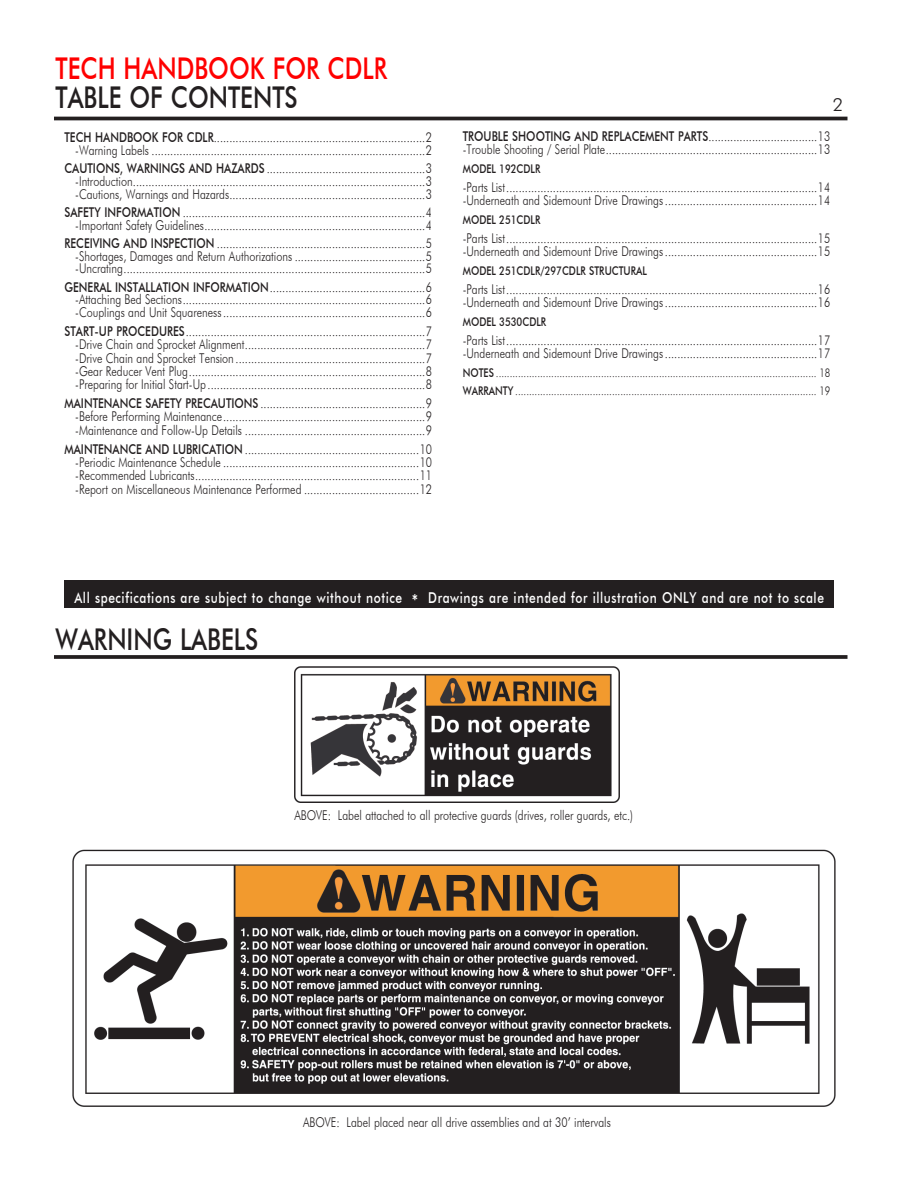
<style>
.page{position:relative;width:918px;height:1188px;background:#fff}
.page>*{position:absolute;margin:0;border:0;box-sizing:border-box;transform-origin:0 0}
.model_name{font:500 30px "Futura BT";color:#231f20;scale:.8 1}
.model_no{font:500 30px "Futura BT";color:#f00;scale:.8 1}
.t1{font:300 18px "Futura BT";color:#231f20}
.t2{font:500 15px "Futura BT";letter-spacing:.05em;color:#fff;scale:.8 1}
.t3{font:300 13.5px/13.4px "Futura BT";color:#231f20;text-align:justify;scale:.8 1}
.t4{font:300 12px "Futura BT";color:#231f20;scale:.8 1}
.t5{font:500 12px "Futura BT";color:#231f20;scale:.8 1}
.s1{font-weight:500}
.s2{font-size:18px}
</style>
<div class="page">
<hr style="left:54px;top:117px;width:794px;height:3px;background:#231f20">
<svg style="left:54px;top:655px;width:794px;height:4px;background:#302c2d"></svg>
<img style="left:294px;top:666px;width:326px;height:137px">
<img style="left:72px;top:849px;width:764px;height:258px">
<div style="left:64px;top:580px;width:770px;height:28px;background:#231f20"></div>
<p class="model_no" style="left:56px;top:50px;width:416px">TECH HANDBOOK FOR CDLR</p>
<p class="model_name" style="left:56px;top:79px;width:304px">TABLE OF CONTENTS</p>
<p class="t3" style="left:64px;top:131px;width:461px;line-height:12.8px;text-align:right"><span class="s1">TECH HANDBOOK FOR CDLR</span>....................................................................2 -Warning Labels ........................................................................................2</p>
<p class="t3" style="left:75px;top:162px;width:448px;line-height:12.8px;text-indent:-11px"><span class="s1">CAUTIONS, WARNINGS AND HAZARDS</span> ...................................................3 -Introduction..............................................................................................3 -Cautions, Warnings and Hazards...............................................................3</p>
<p class="t3" style="left:64px;top:206px;width:461px;line-height:12.8px;text-align:right"><span class="s1">SAFETY INFORMATION</span> ..............................................................................4 -Important Safety Guidelines.......................................................................4</p>
<p class="t3" style="left:75px;top:237px;width:448px;line-height:12.8px;text-indent:-11px"><span class="s1">RECEIVING AND INSPECTION</span> ...................................................................5 -Shortages, Damages and Return Authorizations ..........................................5 -Uncrating.................................................................................................5</p>
<p class="t3" style="left:75px;top:280px;width:448px;line-height:12.8px;text-indent:-11px"><span class="s1">GENERAL INSTALLATION INFORMATION</span>..................................................6 -Attaching Bed Sections..............................................................................6 -Couplings and Unit Squareness.................................................................6</p>
<p class="t3" style="left:75px;top:324px;width:448px;text-indent:-11px"><span class="s1">START-UP PROCEDURES</span>.............................................................................7 -Drive Chain and Sprocket Alignment..........................................................7 -Drive Chain and Sprocket Tension .............................................................7 -Gear Reducer Vent Plug............................................................................8 -Preparing for Initial Start-Up ......................................................................8</p>
<p class="t3" style="left:75px;top:396px;width:448px;text-indent:-11px"><span class="s1">MAINTENANCE SAFETY PRECAUTIONS</span> .....................................................9 -Before Performing Maintenance.................................................................9 -Maintenance and Follow-Up Details ..........................................................9</p>
<p class="t3" style="left:75px;top:442px;width:448px;text-indent:-11px"><span class="s1">MAINTENANCE AND LUBRICATION</span> ........................................................10 -Periodic Maintenance Schedule ...............................................................10 -Recommended Lubricants........................................................................11 -Report on Miscellaneous Maintenance Performed .....................................12</p>
<h2 class="t1" style="left:833px;top:93px;width:12px">2</h2>
<p class="t3" style="left:463px;top:129px;width:461px"><span class="s1">TROUBLE SHOOTING AND REPLACEMENT PARTS</span>...................................13 -Trouble Shooting / Serial Plate....................................................................13</p>
<p class="t5" style="left:463px;top:162px;width:99px">MODEL 192CDLR</p>
<p class="t3" style="left:463px;top:180px;width:461px">-Parts List....................................................................................................14 -Underneath and Sidemount Drive Drawings .................................................14</p>
<p class="t5" style="left:463px;top:212px;width:99px">MODEL 251CDLR</p>
<p class="t3" style="left:463px;top:231px;width:461px">-Parts List....................................................................................................15 -Underneath and Sidemount Drive Drawings .................................................15</p>
<p class="t5" style="left:463px;top:263px;width:232px">MODEL 251CDLR/297CDLR STRUCTURAL</p>
<p class="t3" style="left:463px;top:282px;width:461px">-Parts List....................................................................................................16 -Underneath and Sidemount Drive Drawings .................................................16</p>
<p class="t5" style="left:463px;top:314px;width:106px">MODEL 3530CDLR</p>
<p class="t3" style="left:463px;top:333px;width:461px">-Parts List....................................................................................................17 -Underneath and Sidemount Drive Drawings .................................................17</p>
<p class="t4" style="left:463px;top:365px;width:461px"><span class="s1">NOTES</span> .................................................................................................................... 18</p>
<p class="t4" style="left:463px;top:384px;width:461px"><span class="s1">WARRANTY</span> ............................................................................................................. 19</p>
<p class="t2" style="left:74px;top:588px;width:939px">All specifications are subject to change without notice <span class="s2">*</span> Drawings are intended for illustration ONLY and are not to scale</p>
<p class="model_name" style="left:56px;top:621px;width:255px">WARNING LABELS</p>
<p class="t3" style="left:294px;top:808px;width:425px">ABOVE: Label attached to all protective guards (drives, roller guards, etc.)</p>
<p class="t3" style="left:303px;top:1115px;width:386px">ABOVE: Label placed near all drive assemblies and at 30’ intervals</p>
</div>
